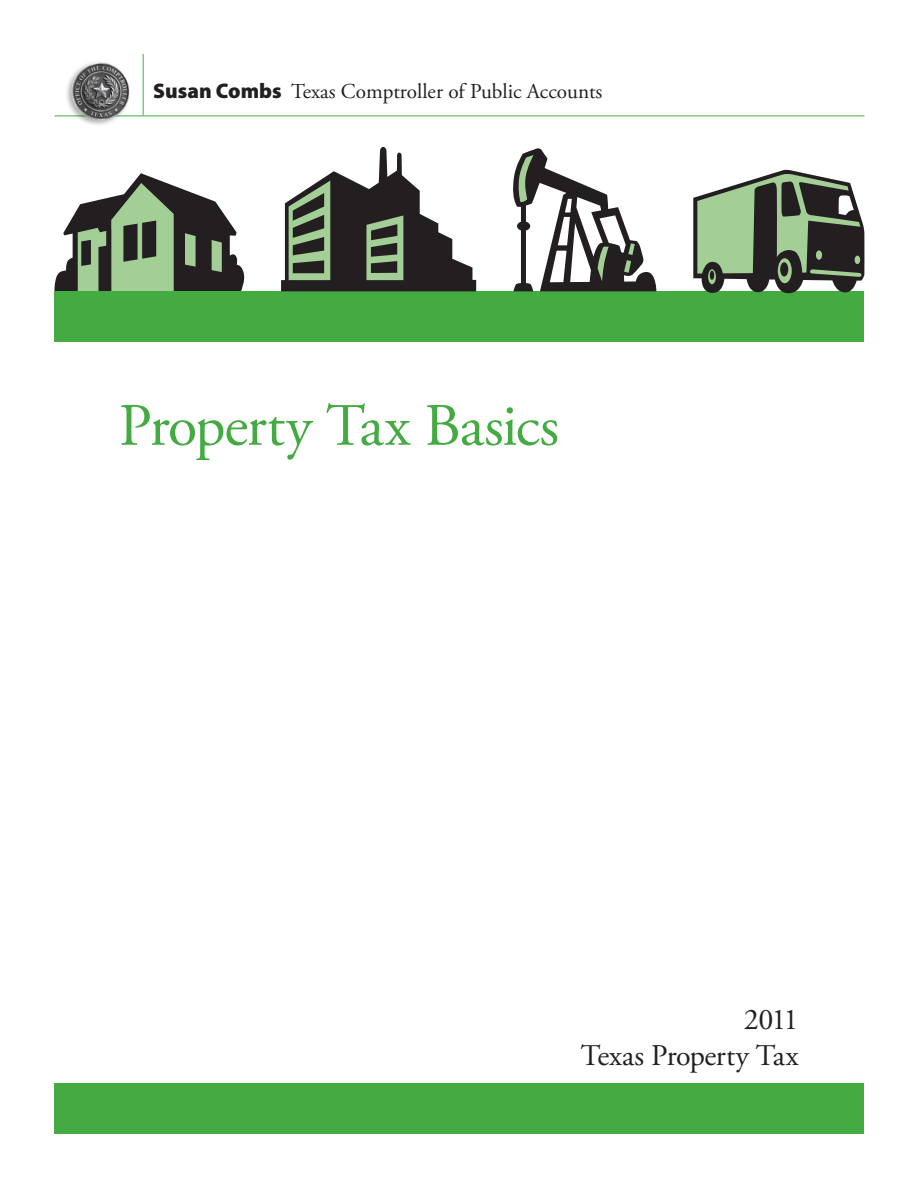
<style>
.page{position:relative;width:918px;height:1188px;background:#fff}
.page>*{position:absolute;margin:0;border:0;box-sizing:border-box;transform-origin:0 0}
.Title_1__Main{font:60px "Adobe Garamond Pro";letter-spacing:-.02em;color:#44aa42}
.Title_3__Bottom{font:30px "Adobe Garamond Pro";letter-spacing:-.015em;color:#231f20}
.Comptroller_of_Publi{font:21.15px "Adobe Garamond Pro";color:#231f20}
.s1{font-family:"Myriad Pro";font-weight:900}
</style>
<div class="page">
<svg style="left:54px;top:173px;width:191px;height:118px"></svg>
<div style="left:54px;top:1084px;width:810px;height:50px;background:#44aa42"></div>
<div style="left:54px;top:291px;width:810px;height:51px;background:#44aa42"></div>
<svg style="left:281px;top:147px;width:195px;height:144px"></svg>
<svg style="left:513px;top:148px;width:143px;height:143px"></svg>
<svg style="left:693px;top:169px;width:172px;height:125px"></svg>
<hr style="left:54px;top:116px;width:810px;height:1px;background:#44aa42">
<hr style="left:143px;top:54px;width:1px;height:61px;background:#44aa42">
<div style="left:64px;top:60px;width:66px;height:66px;background:#231f20;opacity:.36"></div>
<img style="left:69px;top:61px;width:62px;height:62px">
<p class="Comptroller_of_Publi" style="left:153px;top:78px;width:451px"><span class="s1">Susan Combs</span> Texas Comptroller of Public Accounts</p>
<p class="Title_1__Main" style="left:119px;top:390px;width:442px">Property Tax Basics</p>
<p class="Title_3__Bottom" style="left:744px;top:1001px;width:56px">2011</p>
<p class="Title_3__Bottom" style="left:581px;top:1037px;width:219px">Texas Property Tax</p>
</div>
